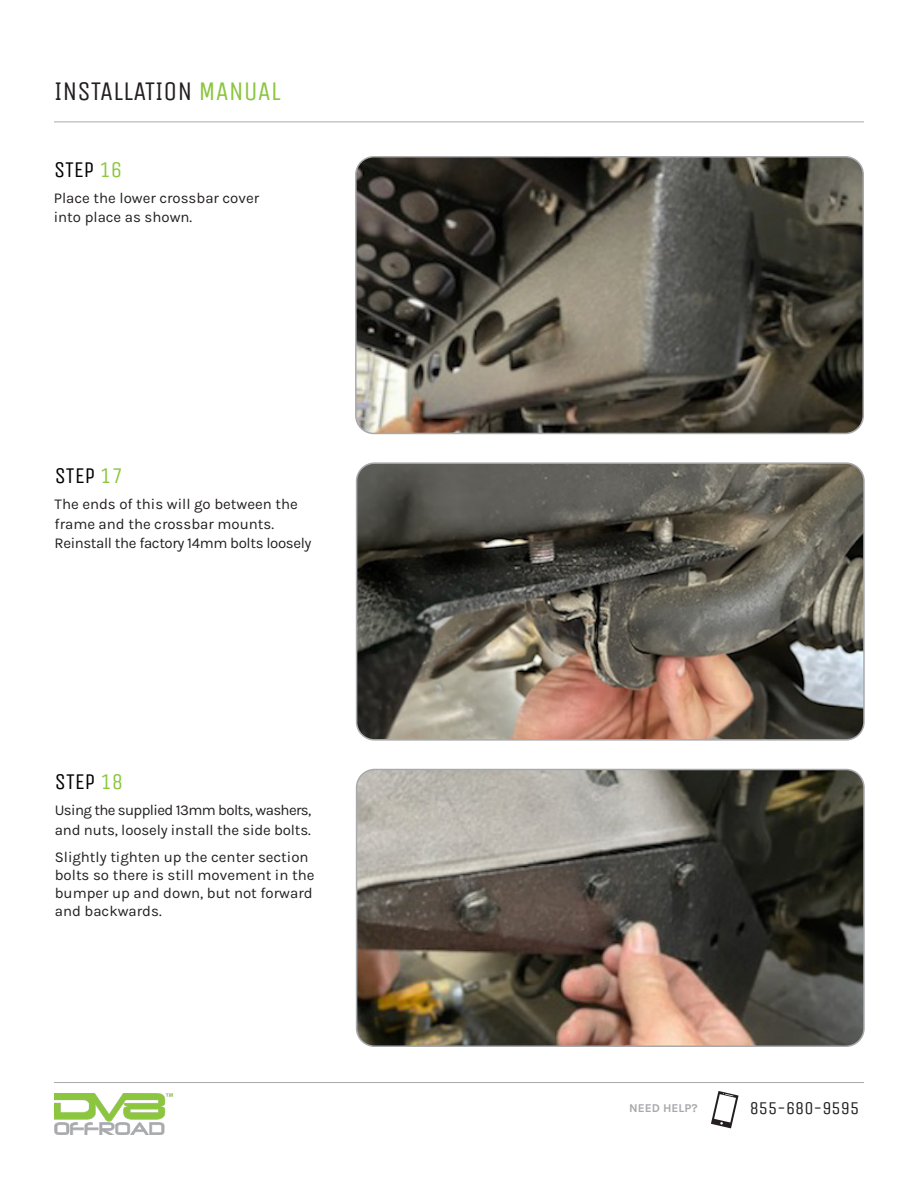
<style>
.page{position:relative;width:918px;height:1188px;background:#fff}
.page>*{position:absolute;margin:0;border:0;box-sizing:border-box;transform-origin:0 0}
.t1{font:27px "Unica One";color:#231f20}
.t2{font:22.5px "Unica One";color:#010101}
.t3{font:18px "Unica One";color:#231f20}
.t4{font:15px/19.5px "Karla";color:#231f20}
.t5{font:15px/19.5px "Karla";letter-spacing:-.025em;color:#231f20}
.t6{font:12px "Karla";color:#a8a9ad}
.s1{color:#8bc63e}
</style>
<div class="page">
<hr style="left:54px;top:122px;width:810px;height:1px;background:#a8a9ad">
<img style="left:54px;top:1093px;width:119px;height:41px">
<hr style="left:54px;top:1082px;width:810px;height:1px;background:#a8a9ad">
<svg style="left:711px;top:1091px;width:28px;height:37px"></svg>
<img style="left:358px;top:159px;width:505px;height:274px">
<div style="left:355px;top:156px;width:509px;height:278px;border:2px solid #a8a9ad;border-radius:18px"></div>
<img style="left:359px;top:465px;width:503px;height:273px">
<div style="left:356px;top:462px;width:509px;height:279px;border:2px solid #a8a9ad;border-radius:18px"></div>
<img style="left:357px;top:770px;width:505px;height:276px">
<div style="left:356px;top:769px;width:509px;height:278px;border:2px solid #a8a9ad;border-radius:18px"></div>
<p class="t1" style="left:54px;top:76px;width:228px">INSTALLATION <span class="s1">MANUAL</span></p>
<p class="t2" style="left:54px;top:156px;width:70px">STEP <span class="s1">16</span></p>
<p class="t4" style="left:54px;top:187px;width:207px">Place the lower crossbar cover into place as shown.</p>
<p class="t2" style="left:55px;top:462px;width:70px">STEP <span class="s1">17</span></p>
<p class="t4" style="left:55px;top:494px;width:258px">The ends of this will go between the frame and the crossbar mounts.<br>Reinstall the factory 14mm bolts loosely</p>
<p class="t2" style="left:55px;top:769px;width:70px">STEP <span class="s1">18</span></p>
<p class="t5" style="left:55px;top:800px;width:258px">Using the supplied 13mm bolts, washers, and nuts, loosely install the side bolts.</p>
<p class="t4" style="left:55px;top:847px;width:261px;line-height:18px">Slightly tighten up the center section bolts so there is still movement in the bumper up and down, but not forward and backwards.</p>
<p class="t6" style="left:629px;top:1100px;width:70px">NEED HELP?</p>
<p class="t3" style="left:750px;top:1097px;width:111px">855-680-9595</p>
</div>
